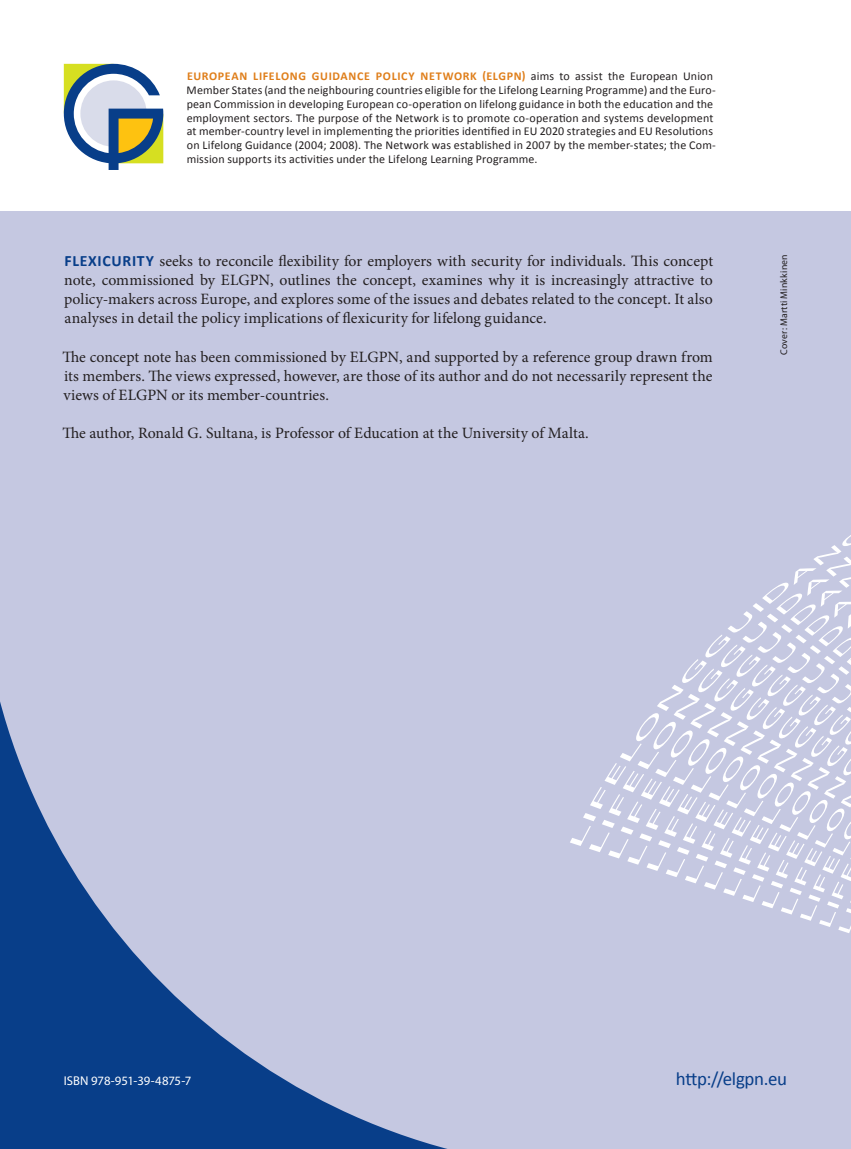
<style>
.page{position:relative;width:851px;height:1149px;background:#fff}
.page>*{position:absolute;margin:0;border:0;box-sizing:border-box;transform-origin:0 0}
.t1{font:18.9px "Calibri";letter-spacing:-.02em;color:#083e89}
.Leipäteksti{font:15.75px/19px "Minion Pro";color:#231f20;text-align:justify}
.t2{font:12.75px "Myriad Pro";letter-spacing:-.015em;color:#fff}
.t3{font:12px/13.8px "Calibri";letter-spacing:.01em;color:#231f20}
.t4{font:9.75px "Myriad Pro";letter-spacing:.015em;color:#231f20}
.s1{font-weight:700;color:#df7e1a}
.s2{font-family:"Calibri";font-weight:700;color:#083e89}
</style>
<div class="page">
<div style="left:0;top:212px;width:850px;height:936px;background:#c5c8e1"></div>
<svg style="left:0;top:702px;width:444px;height:446px"></svg>
<svg style="left:570px;top:529px;width:281px;height:403px"></svg>
<svg style="left:64px;top:64px;width:99px;height:106px"></svg>
<p class="t3" style="left:187px;top:69px;width:530px"><span class="s1">EUROPEAN LIFELONG GUIDANCE POLICY NETWORK (ELGPN)</span> aims to assist the European Union Member States (and the neighbouring countries eligible for the Lifelong Learning Programme) and the Euro&shy;pean Commission in developing European co-operation on lifelong guidance in both the education and the employment sectors. The purpose of the Network is to promote co-operation and systems development at member-country level in implementing the priorities identified in EU 2020 strategies and EU Resolutions on Lifelong Guidance (2004; 2008). The Network was established in 2007 by the member-states; the Com&shy;mission supports its activities under the Lifelong Learning Programme.</p>
<p class="Leipäteksti" style="left:64px;top:252px;width:650px"><span class="s2">FLEXICURITY</span> seeks to reconcile flexibility for employers with security for individuals. This concept note, commissioned by ELGPN, outlines the concept, examines why it is increasingly attractive to policy-makers across Europe, and explores some of the issues and debates related to the concept. It also analyses in detail the policy implications of flexicurity for lifelong guidance.</p>
<p class="Leipäteksti" style="left:62px;top:347px;width:652px">The concept note has been commissioned by ELGPN, and supported by a reference group drawn from its members. The views expressed, however, are those of its author and do not necessarily represent the views of ELGPN or its member-countries.</p>
<p class="Leipäteksti" style="left:62px;top:423px;width:528px">The author, Ronald G. Sultana, is Professor of Education at the University of Malta.</p>
<p class="t4" style="left:777px;top:354px;width:102px;rotate:-90deg">Cover: Martti Minkkinen</p>
<p class="t2" style="left:64px;top:1072px;width:129px">ISBN 978-951-39-4875-7</p>
<p class="t1" style="left:676px;top:1066px;width:113px">http://elgpn.eu</p>
</div>
